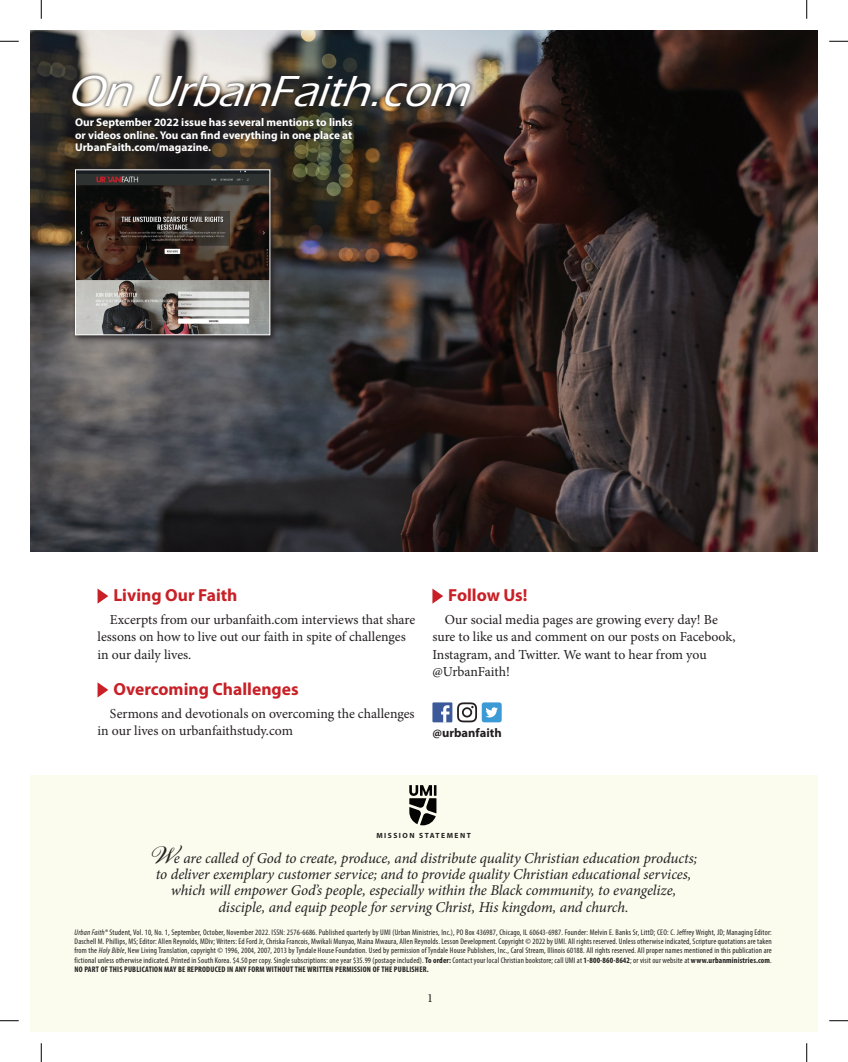
<style>
.page{position:relative;width:848px;height:1062px;background:#fff}
.page>*{position:absolute;margin:0;border:0;box-sizing:border-box;transform-origin:0 0}
.t1{font:italic 500 45px "ITC Eras Std";color:#fff}
.t2{font:40px "Bickham Script Pro";color:#231f20}
.t3{font:700 17.5px "Myriad Pro";color:#c82026}
.t4{font:italic 15px "Minion Pro";letter-spacing:-.01em;color:#231f20}
.t5{font:13.75px/17.5px "Minion Pro";letter-spacing:-.005em;color:#231f20}
.t6{font:700 12.5px "Myriad Pro";color:#231f20}
.t7{font:12.5px "Minion Pro";color:#231f20}
.t8{font:700 11.25px/12.5px "Myriad Pro";color:#fff;text-align:justify}
.t9{font:condensed 8.12px/9.4px "Myriad Pro";letter-spacing:.02em;color:#231f20;text-align:justify}
.t10{font:700 7.5px "Myriad Pro";letter-spacing:.2em;color:#231f20}
.s1{font-style:italic}
.s2{font-weight:700}
</style>
<div class="page">
<div style="left:30px;top:775px;width:788px;height:256px;background:#fbfbee"></div>
<svg style="left:409px;top:785px;width:27px;height:40px"></svg>
<img style="left:30px;top:30px;width:788px;height:521px">
<div style="left:68px;top:71px;width:406px;height:39px;background:#231f20;opacity:.9"></div>
<div style="left:72px;top:166px;width:206px;height:177px;background:#231f20;opacity:.9"></div>
<svg style="left:75px;top:169px;width:196px;height:167px;background:#59514d"></svg>
<div style="left:432px;top:702px;width:20px;height:20px;background:#3c5a9a"></div>
<svg style="left:441px;top:705px;width:8px;height:17px"></svg>
<div style="left:481px;top:702px;width:20px;height:20px;background:#3c9bd5;border-radius:2px"></div>
<svg style="left:485px;top:707px;width:13px;height:10px"></svg>
<svg style="left:457px;top:702px;width:20px;height:20px"></svg>
<div style="left:71px;top:114px;width:285px;height:43px;background:#231f20;opacity:.9"></div>
<svg style="left:432px;top:588px;width:11px;height:15px"></svg>
<svg style="left:97px;top:588px;width:11px;height:15px"></svg>
<svg style="left:97px;top:682px;width:11px;height:15px"></svg>
<svg style="left:0;top:40px;width:19px;height:2px"></svg>
<svg style="left:829px;top:40px;width:19px;height:2px"></svg>
<svg style="left:0;top:1020px;width:19px;height:1px"></svg>
<svg style="left:829px;top:1020px;width:19px;height:1px"></svg>
<svg style="left:40px;top:0;width:2px;height:19px"></svg>
<svg style="left:40px;top:1043px;width:2px;height:18px"></svg>
<svg style="left:806px;top:0;width:1px;height:19px"></svg>
<svg style="left:806px;top:1043px;width:1px;height:18px"></svg>
<h1 class="t1" style="left:66px;top:66px;width:418px">OnUrbanFaith.com</h1>
<h3 class="t8" style="left:75px;top:116px;width:279px">Our September 2022 issue has several mentions to links or videos online. You can find everything in one place at UrbanFaith.com/magazine.</h3>
<h3 class="t3" style="left:113px;top:585px;width:126px">Living Our Faith</h3>
<h3 class="t5" style="left:98px;top:610px;width:319px;text-indent:12px">Excerpts from our urbanfaith.com interviews that share lessons on how to live out our faith in spite of challenges in our daily lives.</h3>
<h3 class="t3" style="left:113px;top:679px;width:187px">Overcoming Challenges</h3>
<h3 class="t5" style="left:98px;top:704px;width:318px;text-indent:12px">Sermons and devotionals on overcoming the challenges in our lives on urbanfaithstudy.com</h3>
<h3 class="t3" style="left:448px;top:585px;width:81px">Follow Us!</h3>
<h3 class="t5" style="left:432px;top:610px;width:304px;text-indent:12px">Our social media pages are growing every day! Be sure to like us and comment on our posts on Facebook, Instagram, and Twitter. We want to hear from you @UrbanFaith!</h3>
<h3 class="t6" style="left:432px;top:725px;width:71px">@urbanfaith</h3>
<p class="t10" style="left:376px;top:830px;width:96px">MISSION STATEMENT</p>
<h2 class="t2" style="left:150px;top:825px;width:26px">W</h2>
<h3 class="t4" style="left:174px;top:847px;width:525px">e are called of God to create, produce, and distribute quality Christian education products;</h3>
<h3 class="t4" style="left:156px;top:863px;width:537px">to deliver exemplary customer service; and to provide quality Christian educational services,</h3>
<h3 class="t4" style="left:171px;top:880px;width:507px">which will empower God’s people, especially within the Black community, to evangelize,</h3>
<h3 class="t4" style="left:218px;top:896px;width:411px">disciple, and equip people for serving Christ, His kingdom, and church.</h3>
<p class="t9" style="left:75px;top:927px;width:698px"><span class="s1">Urban Faith®</span> Student, Vol. 10, No. 1, September, October, November 2022. ISSN: 2576-6686. Published quarterly by UMI (Urban Ministries, Inc.), PO Box 436987, Chicago, IL 60643-6987. Founder: Melvin E. Banks Sr, LittD; CEO: C. Jeffrey Wright, JD; Managing Editor:<br>Daschell M. Phillips, MS; Editor: Allen Reynolds, MDiv; Writers: Ed Ford Jr, Chriska Francois, Mwikali Munyao, Maina Mwaura, Allen Reynolds. Lesson Development. Copyright © 2022 by UMI. All rights reserved. Unless otherwise indicated, Scripture quotations are taken from the <span class="s1">Holy Bible</span>, New Living Translation, copyright © 1996, 2004, 2007, 2013 by Tyndale House Foundation. Used by permission of Tyndale House Publishers, Inc., Carol Stream, Illinois 60188. All rights reserved. All proper names mentioned in this publication are fictional unless otherwise indicated. Printed in South Korea. $4.50 per copy. Single subscriptions: one year $35.99 (postage included). <span class="s2">To order:</span> Contact your local Christian bookstore; call UMI at <span class="s2">1-800-860-8642</span>; or visit our website at <span class="s2">www.urbanministries.com</span>.<br><span class="s2">NO PART OF THIS PUBLICATION MAY BE REPRODUCED IN ANY FORM WITHOUT THE WRITTEN PERMISSION OF THE PUBLISHER.</span></p>
<h3 class="t7" style="left:427px;top:989px;width:7px">1</h3>
</div>
